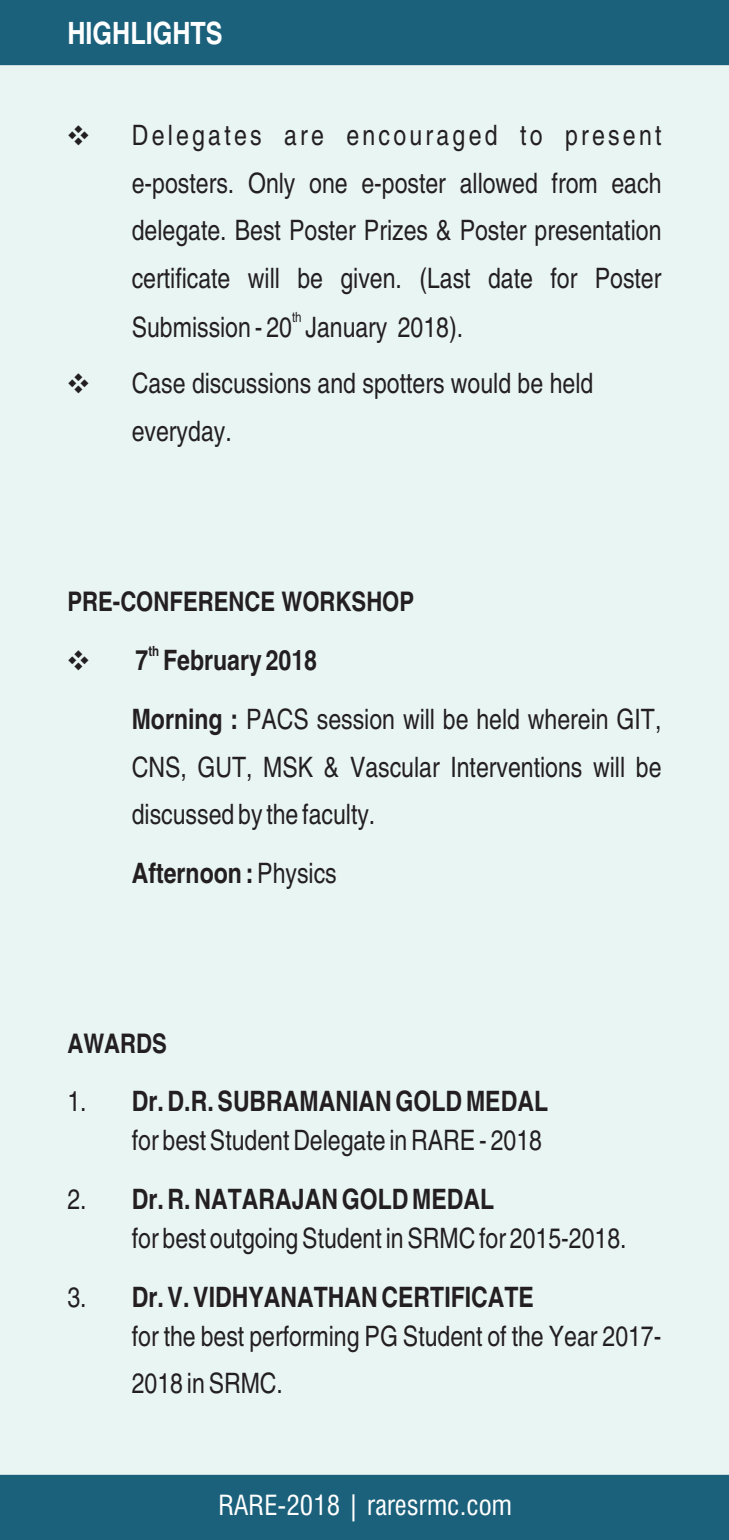
<style>
.page{position:relative;width:729px;height:1540px;background:#fff}
.page>*{position:absolute;margin:0;border:0;box-sizing:border-box;transform-origin:0 0}
.t1{font:700 condensed 30.6px "Helvetica";color:#fff}
.t2{font:condensed 28.12px/47.5px "Helvetica";color:#231f20}
.t3{font:700 condensed 28.12px "Helvetica";color:#231f20}
.t4{font:700 condensed 27px "Helvetica";color:#231f20}
.t5{font:condensed 27px "Swiss 721 BT";color:#fff}
.t6{font:condensed 13.95px "Helvetica";color:#231f20}
.t7{font:700 condensed 13.95px "Helvetica";color:#231f20}
.s1{font-weight:700}
.s2{font-weight:400}
</style>
<div class="page">
<div style="left:0;top:0;width:729px;height:65px;background:#1b617c"></div>
<div style="left:0;top:1474px;width:729px;height:65px;background:#1b617c"></div>
<svg style="left:68px;top:125px;width:21px;height:20px"></svg>
<svg style="left:68px;top:374px;width:21px;height:20px"></svg>
<svg style="left:68px;top:650px;width:21px;height:21px"></svg>
<p class="t1" style="left:67px;top:21px;width:157px">HIGHLIGHTS</p>
<p class="t2" style="left:132px;top:114px;width:531px;text-align:justify">Delegates are encouraged to present e-posters. Only one e-poster allowed from each delegate. Best Poster Prizes &amp; Poster presentation certificate will be given. (Last date for Poster</p>
<p class="t6" style="left:292px;top:312px;width:11px">th</p>
<p class="t2" style="left:132px;top:301px;width:463px;line-height:56.9px">Submission - 20 January 2018).<br>Case discussions and spotters would be held</p>
<p class="t2" style="left:132px;top:410px;width:101px">everyday.</p>
<p class="t4" style="left:67px;top:591px;width:348px">PRE-CONFERENCE WORKSHOP</p>
<p class="t7" style="left:148px;top:646px;width:12px">th</p>
<p class="t2" style="left:132px;top:634px;width:531px;line-height:58.5px"><span class="s1">7 February 2018<br>Morning :</span> PACS session will be held wherein GIT,</p>
<p class="t2" style="left:132px;top:745px;width:531px">CNS, GUT, MSK &amp; Vascular Interventions will be discussed by the faculty.</p>
<p class="t3" style="left:132px;top:862px;width:206px">Afternoon : <span class="s2">Physics</span></p>
<p class="t4" style="left:67px;top:1033px;width:101px">AWARDS</p>
<p class="t2" style="left:67px;top:1084px;width:482px;line-height:39.1px;text-align:right">1. <span class="s1">Dr. D.R. SUBRAMANIAN GOLD MEDAL </span>for best Student Delegate in RARE - 2018</p>
<p class="t2" style="left:132px;top:1182px;width:496px;line-height:39.1px;text-indent:-64px">2. <span class="s1">Dr. R. NATARAJAN GOLD MEDAL<br></span>for best outgoing Student in SRMC for 2015-2018.</p>
<p class="t2" style="left:132px;top:1279px;width:531px;line-height:39.1px;text-indent:-64px">3. <span class="s1">Dr. V. VIDHYANATHAN CERTIFICATE<br></span>for the best performing PG Student of the Year 2017-</p>
<p class="t2" style="left:132px;top:1362px;width:153px">2018 in SRMC.</p>
<p class="t5" style="left:218px;top:1493px;width:295px">RARE-2018 | raresrmc.com</p>
</div>
